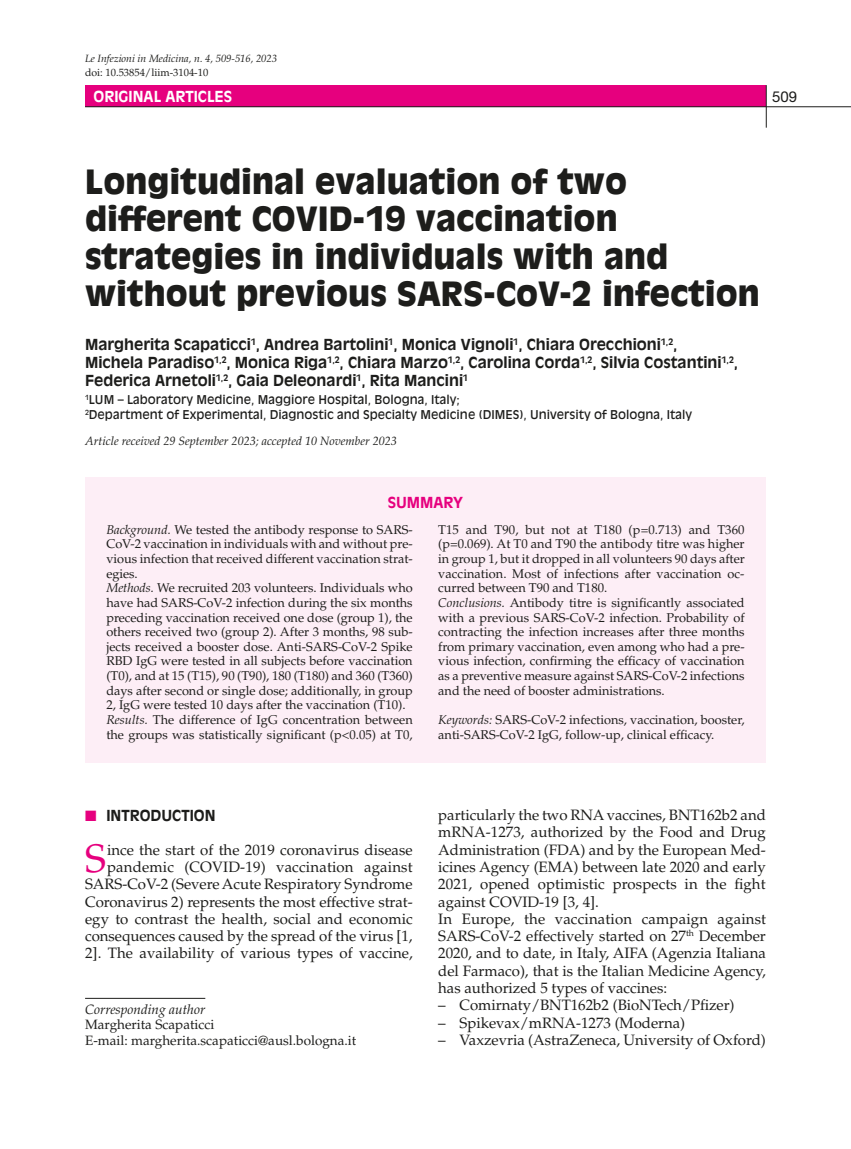
<style>
.page{position:relative;width:851px;height:1149px;background:#fff}
.page>*{position:absolute;margin:0;border:0;box-sizing:border-box;transform-origin:0 0}
.t1{font:39.75px "Palatino LT Std";color:#e6007e}
.t2{font:900 33px/37.5px "Antique Olive Std";color:#1d1d1b}
.t3{font:15px/17.2px "Palatino LT Std";color:#1d1d1b;text-align:right}
.t4{font:700 15px/18px "Antique Olive Std";color:#1d1d1b}
.t5{font:700 15px "Antique Olive Std";color:#fff}
.t6{font:700 15px "Antique Olive Std";color:#e6007e}
.t7{font:15px "Helvetica Neue LT Std";color:#1d1d1b}
.t8{font:13.5px/15.8px "Palatino LT Std";color:#1d1d1b}
.t9{font:italic 13.5px "Palatino LT Std";color:#1d1d1b}
.t10{font:12.75px/14.5px "Palatino LT Std";color:#1d1d1b}
.t11{font:12px/14.4px "Antique Olive Std";color:#1d1d1b}
.t12{font:italic 12px "Palatino LT Std";color:#1d1d1b}
.t13{font:italic 10.5px "Palatino LT Std";color:#1d1d1b}
.t14{font:10.5px "Palatino LT Std";color:#1d1d1b}
.s1{font-style:italic}
.s2{color:#e6007e}
.s3{font-family:"Palatino"}
</style>
<div class="page">
<div style="left:85px;top:85px;width:680px;height:21px;background:#e6007e"></div>
<hr style="left:765px;top:85px;width:1px;height:43px;background:#1d1d1b">
<hr style="left:85px;top:106px;width:765px;height:1px;background:#1d1d1b">
<hr style="left:85px;top:997px;width:120px;height:1px;background:#1d1d1b">
<div style="left:85px;top:476px;width:680px;height:286px;background:#fdeef6"></div>
<p class="t13" style="left:85px;top:53px;width:193px">Le Infezioni in Medicina, n. 4, 509-516, 2023</p>
<p class="t14" style="left:85px;top:66px;width:125px">doi: 10.53854/liim-3104-10</p>
<p class="t5" style="left:94px;top:87px;width:140px">ORIGINAL ARTICLES</p>
<p class="t7" style="left:772px;top:87px;width:27px">509</p>
<h2 class="t2" style="left:85px;top:163px;width:676px">Longitudinal evaluation of two different COVID-19 vaccination strategies in individuals with and without previous SARS-CoV-2 infection</h2>
<p class="t4" style="left:85px;top:335px;width:654px">Margherita Scapaticci<sup>1</sup>, Andrea Bartolini<sup>1</sup>, Monica Vignoli<sup>1</sup>, Chiara Orecchioni<sup>1,2</sup>,<br>Michela Paradiso<sup>1,2</sup>, Monica Riga<sup>1,2</sup>, Chiara Marzo<sup>1,2</sup>, Carolina Corda<sup>1,2</sup>, Silvia Costantini<sup>1,2</sup>,<br>Federica Arnetoli<sup>1,2</sup>, Gaia Deleonardi<sup>1</sup>, Rita Mancini<sup>1</sup></p>
<p class="t11" style="left:85px;top:393px;width:608px"><sup>1</sup>LUM – Laboratory Medicine, Maggiore Hospital, Bologna, Italy;<br><sup>2</sup>Department of Experimental, Diagnostic and Specialty Medicine (DIMES), University of Bologna, Italy</p>
<p class="t12" style="left:85px;top:433px;width:313px">Article received 29 September 2023; accepted 10 November 2023</p>
<p class="t6" style="left:387px;top:493px;width:77px">SUMMARY</p>
<p class="t10" style="left:106px;top:522px;width:308px"><span class="s1">Background.</span> We tested the antibody response to SARS-CoV-2 vaccination in individuals with and without pre&shy;vious infection that received different vaccination strat&shy;egies.<br><span class="s1">Methods.</span> We recruited 203 volunteers. Individuals who have had SARS-CoV-2 infection during the six months preceding vaccination received one dose (group 1), the others received two (group 2). After 3 months, 98 sub&shy;jects received a booster dose. Anti-SARS-CoV-2 Spike RBD IgG were tested in all subjects before vaccination (T0), and at 15 (T15), 90 (T90), 180 (T180) and 360 (T360) days after second or single dose; additionally, in group 2, IgG were tested 10 days after the vaccination (T10).<br><span class="s1">Results.</span> The difference of IgG concentration between the groups was statistically significant (p&lt;0.05) at T0,</p>
<p class="t10" style="left:438px;top:522px;width:308px">T15 and T90, but not at T180 (p=0.713) and T360 (p=0.069). At T0 and T90 the antibody titre was higher in group 1, but it dropped in all volunteers 90 days after vaccination. Most of infections after vaccination oc&shy;curred between T90 and T180.<br><span class="s1">Conclusions.</span> Antibody titre is significantly associated with a previous SARS-CoV-2 infection. Probability of contracting the infection increases after three months from primary vaccination, even among who had a pre&shy;vious infection, confirming the efficacy of vaccination as a preventive measure against SARS-CoV-2 infections and the need of booster administrations.</p>
<p class="t10" style="left:438px;top:712px;width:308px"><span class="s1">Keywords:</span> SARS-CoV-2 infections, vaccination, booster, anti-SARS-CoV-2 IgG, follow-up, clinical efficacy.</p>
<p class="t4" style="left:85px;top:806px;width:132px"><span class="s2">■</span> INTRODUCTION</p>
<h1 class="t1" style="left:85px;top:834px;width:22px">S</h1>
<p class="t3" style="left:85px;top:840px;width:329px">ince the start of the 2019 coronavirus disease pandemic (COVID-19) vaccination against SARS-CoV-2 (Severe Acute Respiratory Syndrome Coronavirus 2) represents the most effective strat&shy;egy to contrast the health, social and economic consequences caused by the spread of the virus [1, 2]. The availability of various types of vaccine,</p>
<p class="t9" style="left:85px;top:1000px;width:122px">Corresponding author</p>
<p class="t8" style="left:85px;top:1016px;width:272px">Margherita Scapaticci<br>E-mail: margherita.scapaticci@ausl.bologna.it</p>
<p class="t3" style="left:438px;top:806px;width:329px;text-align:left">particularly the two RNA vaccines, BNT162b2 and mRNA-1273, authorized by the Food and Drug Administration (FDA) and by the European Med&shy;icines Agency (EMA) between late 2020 and early 2021, opened optimistic prospects in the fight against COVID-19 [3, 4].<br>In Europe, the vaccination campaign against SARS-CoV-2 effectively started on 27<sup>th</sup> December 2020, and to date, in Italy, AIFA (Agenzia Italiana del Farmaco), that is the Italian Medicine Agency, has authorized 5 types of vaccines:</p>
<p class="t3" style="left:438px;top:996px;width:298px"><span class="s3">–</span> Comirnaty/BNT162b2 (BioNTech/Pfizer)</p>
<p class="t3" style="left:438px;top:1013px;width:248px"><span class="s3">–</span> Spikevax/mRNA-1273 (Moderna)</p>
<p class="t3" style="left:438px;top:1031px;width:329px"><span class="s3">–</span> Vaxzevria (AstraZeneca, University of Oxford)</p>
</div>
